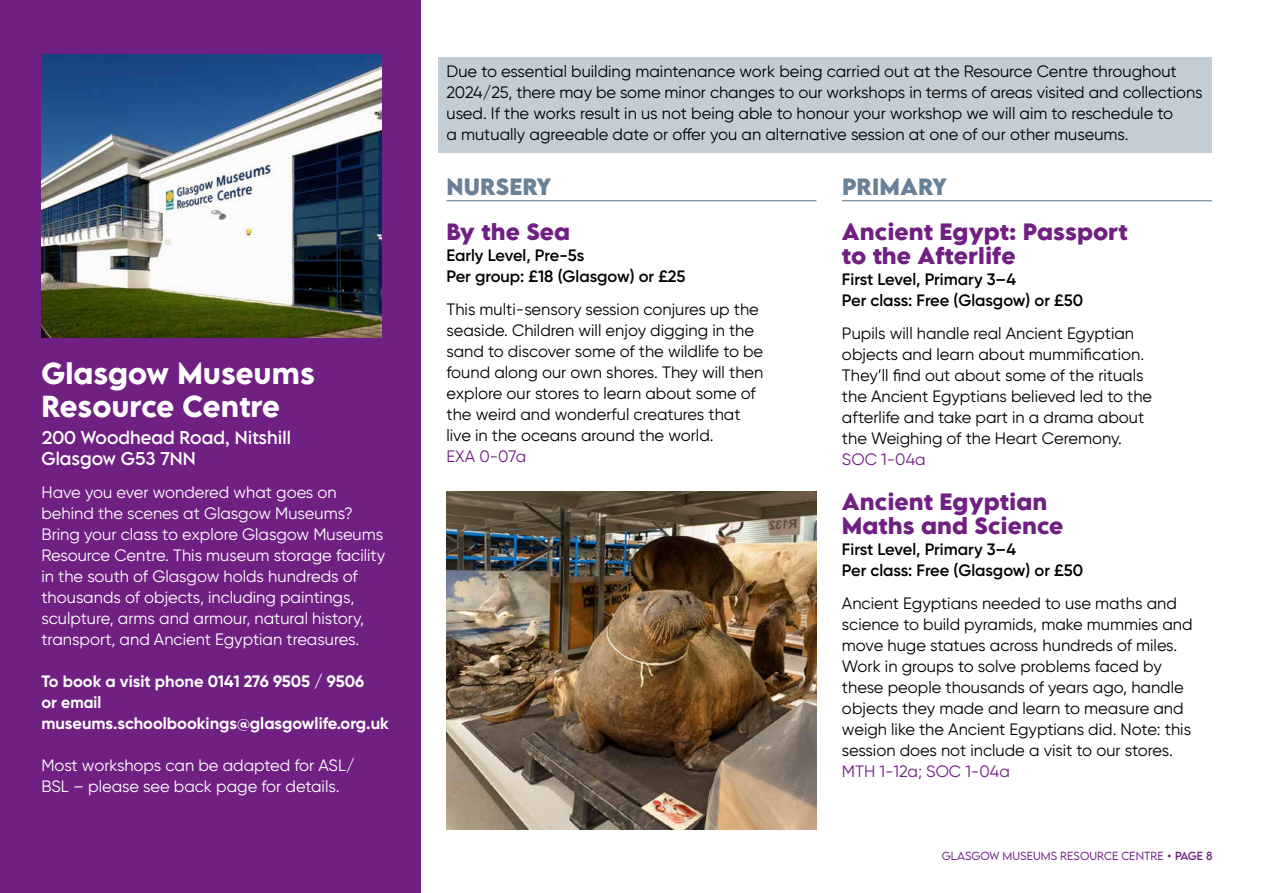
<style>
.page{position:relative;width:1263px;height:893px;background:#fff}
.page>*{position:absolute;margin:0;border:0;box-sizing:border-box;transform-origin:0 0}
.BODY_TEXT{font:600 27px/33px "LEMONMILK Pro";color:#fff}
.EVENT_TITLE{font:700 21px/24px "LEMONMILK Pro";color:#702082}
.age_group{font:700 21px "LEMONMILK Pro";letter-spacing:.005em;color:#688197}
.BODY_TEXT-2{font:16.5px/21px "Gilroy";color:#000}
.BODY_TEXT-3{font:16.5px/21px "Gilroy";color:#fff}
.BODY_TEXT-4{font:600 16.5px "Gilroy";color:#000}
.BODY_TEXT-5{font:700 16.5px "Gilroy";color:#fff}
.BODY_TEXT-6{font:16.5px "LEMONMILK Pro";color:#fff}
.BODY_TEXT-7{font:16.5px "Gilroy";color:#702082}
.BODY_TEXT-8{font:300 10.5px "LEMONMILK Pro";letter-spacing:.005em;color:#702082}
.s1{font-weight:400}
</style>
<div class="page">
<hr style="left:446px;top:200px;width:370px;height:1px;background:#688197">
<hr style="left:842px;top:200px;width:370px;height:1px;background:#688197">
<div style="left:1px;top:1px;width:419px;height:891px;background:#702082"></div>
<div style="left:0;top:0;width:421px;height:893px;border:2px solid #702082"></div>
<img style="left:41px;top:54px;width:340px;height:283px">
<img style="left:446px;top:491px;width:370px;height:338px">
<div style="left:439px;top:57px;width:773px;height:96px;background:#c3cdd5"></div>
<p class="BODY_TEXT" style="left:41px;top:357px;width:275px">Glasgow Museums<br>Resource Centre</p>
<p class="BODY_TEXT-6" style="left:41px;top:426px;width:251px">200 Woodhead Road, Nitshill</p>
<p class="BODY_TEXT-6" style="left:41px;top:447px;width:156px">Glasgow G53 7NN</p>
<p class="BODY_TEXT-3" style="left:41px;top:481px;width:345px">Have you ever wondered what goes on behind the scenes at Glasgow Museums?<br>Bring your class to explore Glasgow Museums Resource Centre. This museum storage facility in the south of Glasgow holds hundreds of thousands of objects, including paintings, sculpture, arms and armour, natural history, transport, and Ancient Egyptian treasures.</p>
<p class="BODY_TEXT-5" style="left:41px;top:670px;width:324px">To book a visit phone 0141 276 9505 / 9506</p>
<p class="BODY_TEXT-5" style="left:41px;top:691px;width:61px">or email</p>
<p class="BODY_TEXT-5" style="left:41px;top:712px;width:349px">museums.schoolbookings@glasgowlife.org.uk</p>
<p class="BODY_TEXT-3" style="left:41px;top:754px;width:315px">Most workshops can be adapted for ASL/<br>BSL – please see back page for details.</p>
<p class="BODY_TEXT-2" style="left:446px;top:61px;width:758px">Due to essential building maintenance work being carried out at the Resource Centre throughout 2024/25, there may be some minor changes to our workshops in terms of areas visited and collections used. If the works result in us not being able to honour your workshop we will aim to reschedule to<br>a mutually agreeable date or offer you an alternative session at one of our other museums.</p>
<p class="age_group" style="left:447px;top:172px;width:106px">NURSERY</p>
<p class="EVENT_TITLE" style="left:446px;top:220px;width:125px">By the Sea</p>
<p class="BODY_TEXT-4" style="left:446px;top:245px;width:139px">Early Level, Pre-5s</p>
<p class="BODY_TEXT-4" style="left:446px;top:266px;width:240px">Per group: £18 (Glasgow) or £25</p>
<p class="BODY_TEXT-2" style="left:446px;top:298px;width:318px">This multi-sensory session conjures up the seaside. Children will enjoy digging in the sand to discover some of the wildlife to be found along our own shores. They will then explore our stores to learn about some of the weird and wonderful creatures that live in the oceans around the world.</p>
<p class="BODY_TEXT-7" style="left:446px;top:446px;width:81px">EXA 0-07a</p>
<p class="age_group" style="left:842px;top:172px;width:106px">PRIMARY</p>
<p class="EVENT_TITLE" style="left:842px;top:220px;width:287px">Ancient Egypt: Passport to the Afterlife</p>
<p class="BODY_TEXT-4" style="left:842px;top:269px;width:175px">First Level, Primary 3–4</p>
<p class="BODY_TEXT-4" style="left:842px;top:290px;width:243px">Per class: Free (Glasgow) or £50</p>
<p class="BODY_TEXT-2" style="left:842px;top:322px;width:312px">Pupils will handle real Ancient Egyptian objects and learn about mummification.<br>They’ll find out about some of the rituals the Ancient Egyptians believed led to the afterlife and take part in a drama about the Weighing of the Heart Ceremony.</p>
<p class="BODY_TEXT-7" style="left:842px;top:449px;width:85px">SOC 1-04a</p>
<p class="EVENT_TITLE" style="left:842px;top:490px;width:207px">Ancient Egyptian</p>
<p class="EVENT_TITLE" style="left:842px;top:514px;width:223px">Maths and Science</p>
<p class="BODY_TEXT-4" style="left:842px;top:539px;width:175px">First Level, Primary 3–4</p>
<p class="BODY_TEXT-4" style="left:842px;top:560px;width:243px">Per class: Free (Glasgow) or £50</p>
<p class="BODY_TEXT-2" style="left:842px;top:592px;width:352px">Ancient Egyptians needed to use maths and science to build pyramids, make mummies and move huge statues across hundreds of miles.<br>Work in groups to solve problems faced by these people thousands of years ago, handle objects they made and learn to measure and weigh like the Ancient Egyptians did. Note: this session does not include a visit to our stores.</p>
<p class="BODY_TEXT-7" style="left:842px;top:761px;width:170px">MTH 1-12a; SOC 1-04a</p>
<p class="BODY_TEXT-8" style="left:942px;top:849px;width:272px">GLASGOW MUSEUMS RESOURCE CENTRE <span class="s1">• PAGE 8</span></p>
</div>
